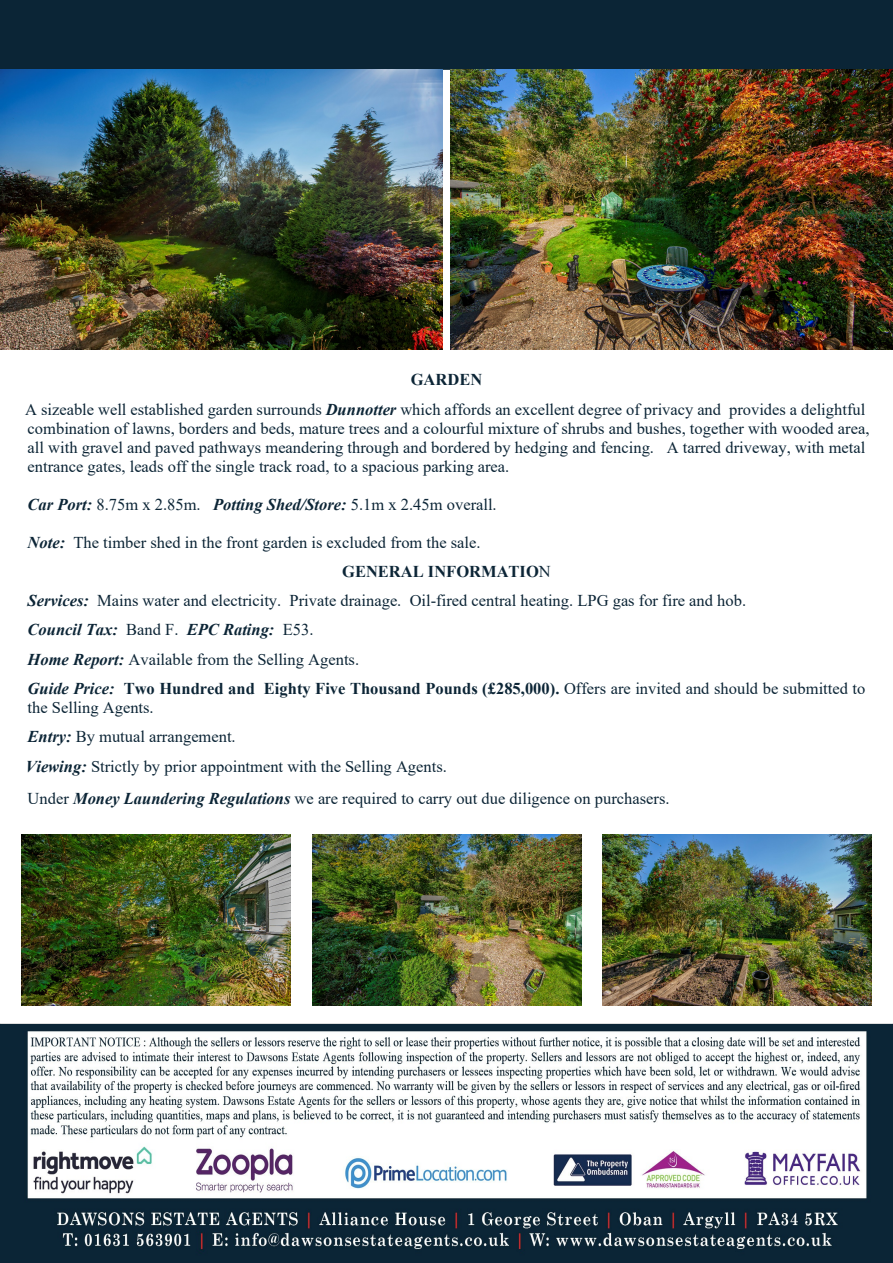
<style>
.page{position:relative;width:893px;height:1263px;background:#fff}
.page>*{position:absolute;margin:0;border:0;box-sizing:border-box;transform-origin:0 0}
.t1{font:16.5px/29.2px "Times New Roman";color:#0c2536}
.t2{font:700 16.5px "Times New Roman";color:#0c2536}
.t3{font:italic 700 16.5px "Times New Roman";color:#0c2536}
.s1{font-weight:700}
.s2{font-weight:700;font-style:italic}
.s3{font-weight:400}
.s4{font-weight:400;font-style:normal}
.s5{font-style:italic}
</style>
<div class="page">
<div style="left:0;top:0;width:893px;height:69px;background:#0b2536"></div>
<img style="left:0;top:1024px;width:893px;height:239px">
<img style="left:451px;top:69px;width:442px;height:281px">
<img style="left:21px;top:835px;width:269px;height:170px">
<img style="left:602px;top:835px;width:269px;height:170px">
<img style="left:0;top:69px;width:442px;height:281px">
<img style="left:313px;top:835px;width:268px;height:170px">
<p class="t1" style="left:25px;top:367px;width:842px;text-align:center"><span class="s1">GARDEN<br></span>A sizeable well established garden surrounds <span class="s2">Dunnotter</span> which affords an excellent degree of privacy and provides a delightful</p>
<p class="t1" style="left:28px;top:420px;width:843px;line-height:18.9px">combination of lawns, borders and beds, mature trees and a colourful mixture of shrubs and bushes, together with wooded area, all with gravel and paved pathways meandering through and bordered by hedging and fencing. A tarred driveway, with metal entrance gates, leads off the single track road, to a spacious parking area.</p>
<p class="t1" style="left:28px;top:491px;width:471px"><span class="s2">Car Port:</span> 8.75m x 2.85m. <span class="s2">Potting Shed/Store:</span> 5.1m x 2.45m overall.</p>
<p class="t1" style="left:28px;top:529px;width:454px"><span class="s2">Note:</span> The timber shed in the front garden is excluded from the sale.</p>
<p class="t2" style="left:342px;top:566px;width:210px">GENERAL INFORMATIO<span class="s3">N</span></p>
<p class="t1" style="left:28px;top:588px;width:720px"><span class="s2">Services:</span> Mains water and electricity. Private drainage. Oil-fired central heating. LPG gas for fire and hob.</p>
<p class="t3" style="left:28px;top:624px;width:287px">Council Tax: <span class="s4">Band F.</span> EPC Rating: <span class="s4">E53.</span></p>
<p class="t1" style="left:28px;top:646px;width:333px"><span class="s2">Home Report:</span> Available from the Selling Agents.</p>
<p class="t2" style="left:28px;top:683px;width:839px"><span class="s5">Guide Price:</span> Two Hundred and Eighty Five Thousand Pounds (£285,000). <span class="s3">Offers are invited and should be submitted to</span></p>
<p class="t1" style="left:25px;top:694px;width:423px">the Selling Agents.<br><span class="s2">Entry:</span> By mutual arrangement.<br><span class="s2">Viewing:</span> Strictly by prior appointment with the Selling Agents.</p>
<p class="t1" style="left:28px;top:786px;width:643px">Under <span class="s2">Money Laundering Regulations</span> we are required to carry out due diligence on purchasers.</p>
</div>
